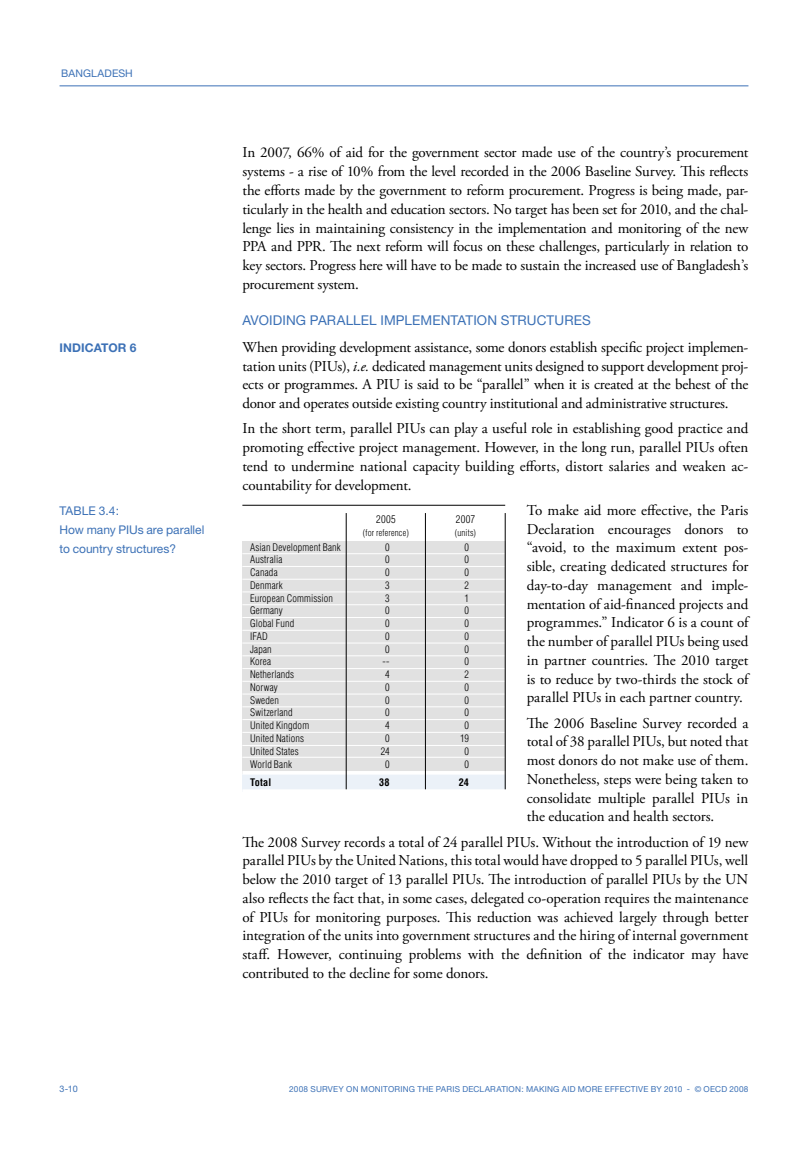
<style>
.page{position:relative;width:808px;height:1149px;background:#fff}
.page>*{position:absolute;margin:0;border:0;box-sizing:border-box;transform-origin:0 0}
.t1{font:15px/18.8px "Adobe Garamond Pro";letter-spacing:-.005em;color:#000;text-align:justify}
.t2{font:13.5px "Helvetica Neue";letter-spacing:.01em;color:#3c71b6}
.t3{font:12px/19px "Helvetica Neue";letter-spacing:-.005em;color:#3c71b6}
.t4{font:700 12px "Helvetica Neue";letter-spacing:.01em;color:#3c71b6}
.t5{font:10.5px "Helvetica Neue";letter-spacing:.01em;color:#3c71b6}
.t6{font:300 condensed 10.5px "Helvetica LT Std";letter-spacing:.03em;color:#000}
.t7{font:300 condensed 10.2px "Helvetica LT Std";letter-spacing:.015em;color:#000}
.t8{font:700 condensed 10.2px "Helvetica LT Std";letter-spacing:.02em;color:#000}
.t9{font:300 condensed 9px "Helvetica LT Std";letter-spacing:.02em;color:#000}
.t10{font:9px "Helvetica Neue";color:#3c71b6}
.t11{font:8.25px "Helvetica Neue";letter-spacing:.025em;color:#3c71b6}
.s1{font-style:italic}
</style>
<div class="page">
<hr style="left:60px;top:85px;width:688px;height:1px;background:#3c71b6">
<div style="left:242px;top:771px;width:263px;height:20px;background:#ebf1f8"></div>
<div style="left:242px;top:541px;width:263px;height:231px;background:#e1e1e1"></div>
<hr style="left:242px;top:553px;width:263px;height:1px;background:#fff">
<hr style="left:242px;top:566px;width:263px;height:1px;background:#fff">
<hr style="left:242px;top:578px;width:263px;height:1px;background:#fff">
<hr style="left:242px;top:591px;width:263px;height:1px;background:#fff">
<hr style="left:242px;top:604px;width:263px;height:1px;background:#fff">
<hr style="left:242px;top:617px;width:263px;height:1px;background:#fff">
<hr style="left:242px;top:629px;width:263px;height:1px;background:#fff">
<hr style="left:242px;top:642px;width:263px;height:1px;background:#fff">
<hr style="left:242px;top:655px;width:263px;height:1px;background:#fff">
<hr style="left:242px;top:668px;width:263px;height:1px;background:#fff">
<hr style="left:242px;top:680px;width:263px;height:1px;background:#fff">
<hr style="left:242px;top:693px;width:263px;height:1px;background:#fff">
<hr style="left:242px;top:706px;width:263px;height:1px;background:#fff">
<hr style="left:242px;top:719px;width:263px;height:1px;background:#fff">
<hr style="left:242px;top:731px;width:263px;height:1px;background:#fff">
<hr style="left:242px;top:505px;width:263px;height:1px;background:#000">
<hr style="left:242px;top:756px;width:263px;height:1px;background:#fff">
<hr style="left:242px;top:744px;width:263px;height:1px;background:#fff">
<svg style="left:242px;top:770px;width:263px;height:4px"></svg>
<hr style="left:346px;top:513px;width:1px;height:276px;background:#000">
<hr style="left:425px;top:513px;width:1px;height:278px;background:#000">
<hr style="left:505px;top:513px;width:1px;height:278px;background:#000">
<hr style="left:242px;top:789px;width:268px;height:3px;background:#fff">
<p class="t5" style="left:61px;top:67px;width:73px">BANGLADESH</p>
<p class="t4" style="left:60px;top:340px;width:78px">INDICATOR 6</p>
<p class="t3" style="left:60px;top:500px;width:146px">TABLE 3.4:<br>How many PIUs are parallel to country structures?</p>
<p class="t1" style="left:242px;top:144px;width:508px">In 2007, 66% of aid for the government sector made use of the country’s procurement systems - a rise of 10% from the level recorded in the 2006 Baseline Survey. This reflects the efforts made by the government to reform procurement. Progress is being made, par&shy;ticularly in the health and education sectors. No target has been set for 2010, and the chal&shy;lenge lies in maintaining consistency in the implementation and monitoring of the new PPA and PPR. The next reform will focus on these challenges, particularly in relation to key sectors. Progress here will have to be made to sustain the increased use of Bangladesh’s procurement system.</p>
<p class="t2" style="left:242px;top:311px;width:350px">AVOIDING PARALLEL IMPLEMENTATION STRUCTURES</p>
<p class="t1" style="left:242px;top:338px;width:507px">When providing development assistance, some donors establish specific project implemen&shy;tation units (PIUs), <span class="s1">i.e.</span> dedicated management units designed to support development proj&shy;ects or programmes. A PIU is said to be “parallel” when it is created at the behest of the donor and operates outside existing country institutional and administrative structures.</p>
<p class="t1" style="left:242px;top:419px;width:507px">In the short term, parallel PIUs can play a useful role in establishing good practice and promoting effective project management. However, in the long run, parallel PIUs often tend to undermine national capacity building efforts, distort salaries and weaken ac&shy;countability for development.</p>
<p class="t1" style="left:527px;top:501px;width:223px">To make aid more effective, the Paris Declaration encourages donors to “avoid, to the maximum extent pos&shy;sible, creating dedicated structures for day-to-day management and imple&shy;mentation of aid-financed projects and programmes.” Indicator 6 is a count of the number of parallel PIUs being used in partner countries. The 2010 target is to reduce by two-thirds the stock of parallel PIUs in each partner country.</p>
<p class="t1" style="left:527px;top:713px;width:223px">The 2006 Baseline Survey recorded a total of 38 parallel PIUs, but noted that most donors do not make use of them.<br>Nonetheless, steps were being taken to consolidate multiple parallel PIUs in the education and health sectors.</p>
<p class="t1" style="left:242px;top:832px;width:507px">The 2008 Survey records a total of 24 parallel PIUs. Without the introduction of 19 new parallel PIUs by the United Nations, this total would have dropped to 5 parallel PIUs, well below the 2010 target of 13 parallel PIUs. The introduction of parallel PIUs by the UN also reflects the fact that, in some cases, delegated co-operation requires the maintenance of PIUs for monitoring purposes. This reduction was achieved largely through better integration of the units into government structures and the hiring of internal government staff. However, continuing problems with the definition of the indicator may have contributed to the decline for some donors.</p>
<p class="t6" style="left:376px;top:512px;width:21px">2005</p>
<p class="t9" style="left:363px;top:526px;width:47px">(for reference)</p>
<p class="t6" style="left:456px;top:512px;width:21px">2007</p>
<p class="t9" style="left:455px;top:526px;width:23px">(units)</p>
<p class="t7" style="left:250px;top:540px;width:92px">Asian Development Bank</p>
<p class="t7" style="left:385px;top:540px;width:6px">0</p>
<p class="t7" style="left:464px;top:540px;width:6px">0</p>
<p class="t7" style="left:250px;top:553px;width:34px">Australia</p>
<p class="t7" style="left:385px;top:553px;width:6px">0</p>
<p class="t7" style="left:464px;top:553px;width:6px">0</p>
<p class="t7" style="left:250px;top:566px;width:29px">Canada</p>
<p class="t7" style="left:385px;top:566px;width:6px">0</p>
<p class="t7" style="left:464px;top:566px;width:6px">0</p>
<p class="t7" style="left:250px;top:578px;width:34px">Denmark</p>
<p class="t7" style="left:385px;top:578px;width:6px">3</p>
<p class="t7" style="left:464px;top:578px;width:6px">2</p>
<p class="t7" style="left:250px;top:591px;width:85px">European Commission</p>
<p class="t7" style="left:385px;top:591px;width:6px">3</p>
<p class="t7" style="left:464px;top:591px;width:6px">1</p>
<p class="t7" style="left:250px;top:604px;width:34px">Germany</p>
<p class="t7" style="left:385px;top:604px;width:6px">0</p>
<p class="t7" style="left:464px;top:604px;width:6px">0</p>
<p class="t7" style="left:250px;top:617px;width:46px">Global Fund</p>
<p class="t7" style="left:385px;top:617px;width:6px">0</p>
<p class="t7" style="left:464px;top:617px;width:6px">0</p>
<p class="t7" style="left:250px;top:629px;width:19px">IFAD</p>
<p class="t7" style="left:385px;top:629px;width:6px">0</p>
<p class="t7" style="left:464px;top:629px;width:6px">0</p>
<p class="t7" style="left:250px;top:642px;width:23px">Japan</p>
<p class="t7" style="left:385px;top:642px;width:6px">0</p>
<p class="t7" style="left:464px;top:642px;width:6px">0</p>
<p class="t7" style="left:250px;top:655px;width:23px">Korea</p>
<p class="t7" style="left:382px;top:655px;width:9px">--</p>
<p class="t7" style="left:464px;top:655px;width:6px">0</p>
<p class="t7" style="left:250px;top:668px;width:46px">Netherlands</p>
<p class="t7" style="left:385px;top:668px;width:6px">4</p>
<p class="t7" style="left:464px;top:668px;width:6px">2</p>
<p class="t7" style="left:250px;top:680px;width:29px">Norway</p>
<p class="t7" style="left:385px;top:680px;width:6px">0</p>
<p class="t7" style="left:464px;top:680px;width:6px">0</p>
<p class="t7" style="left:250px;top:693px;width:30px">Sweden</p>
<p class="t7" style="left:385px;top:693px;width:6px">0</p>
<p class="t7" style="left:464px;top:693px;width:6px">0</p>
<p class="t7" style="left:250px;top:706px;width:44px">Switzerland</p>
<p class="t7" style="left:385px;top:706px;width:6px">0</p>
<p class="t7" style="left:464px;top:706px;width:6px">0</p>
<p class="t7" style="left:250px;top:719px;width:61px">United Kingdom</p>
<p class="t7" style="left:385px;top:719px;width:6px">4</p>
<p class="t7" style="left:464px;top:719px;width:6px">0</p>
<p class="t7" style="left:250px;top:731px;width:55px">United Nations</p>
<p class="t7" style="left:385px;top:731px;width:6px">0</p>
<p class="t7" style="left:460px;top:731px;width:10px">19</p>
<p class="t7" style="left:250px;top:744px;width:50px">United States</p>
<p class="t7" style="left:381px;top:744px;width:10px">24</p>
<p class="t7" style="left:464px;top:744px;width:6px">0</p>
<p class="t7" style="left:250px;top:757px;width:44px">World Bank</p>
<p class="t7" style="left:385px;top:757px;width:6px">0</p>
<p class="t7" style="left:464px;top:757px;width:6px">0</p>
<p class="t8" style="left:250px;top:775px;width:23px">Total</p>
<p class="t8" style="left:379px;top:775px;width:12px">38</p>
<p class="t8" style="left:459px;top:775px;width:12px">24</p>
<p class="t10" style="left:60px;top:1083px;width:20px">3-10</p>
<p class="t11" style="left:289px;top:1083px;width:461px">2008 SURVEY ON MONITORING THE PARIS DECLARATION: MAKING AID MORE EFFECTIVE BY 2010 - © OECD 2008</p>
</div>
